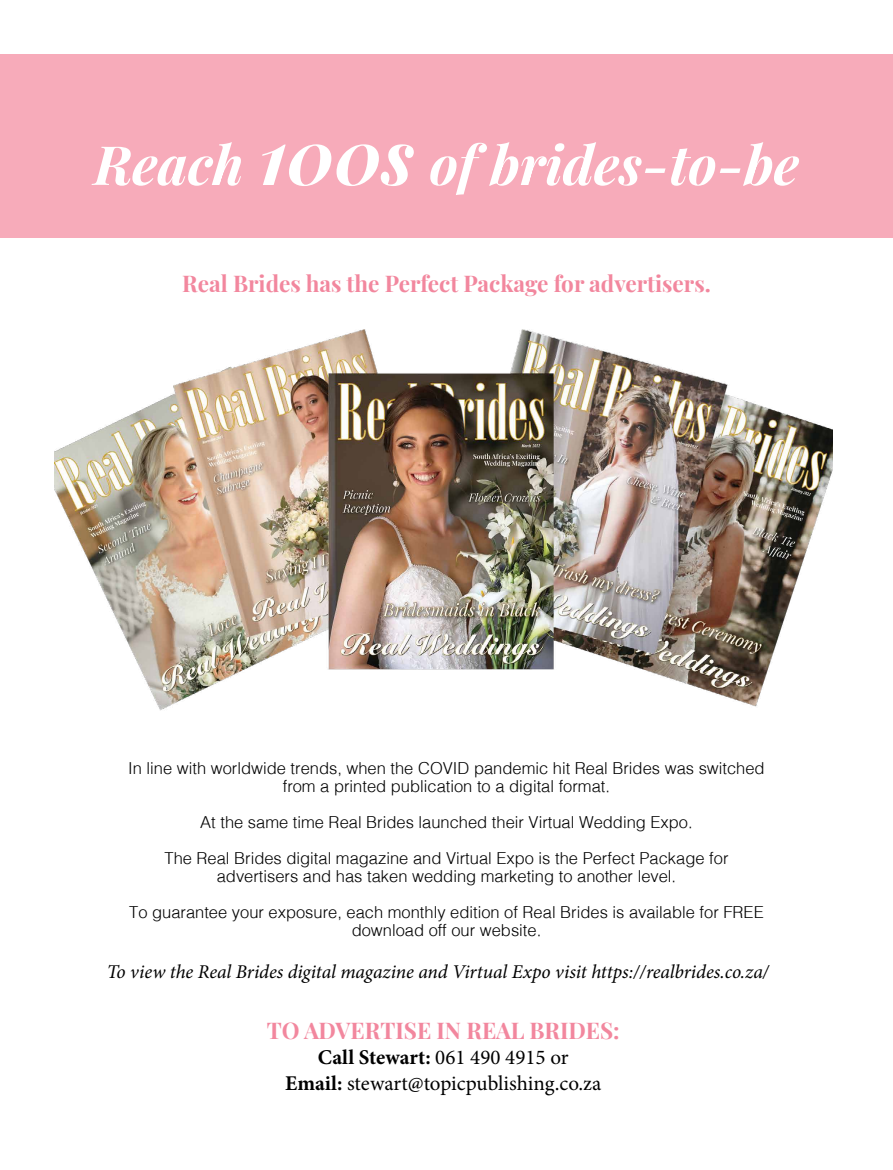
<style>
.page{position:relative;width:893px;height:1170px;background:#fff}
.page>*{position:absolute;margin:0;border:0;box-sizing:border-box;transform-origin:0 0}
.t1{font:italic 700 54px "Playfair Display";color:#fff}
.t2{font:22.5px "Playfair Display";color:#f2879e}
.t3{font:21px/25.2px "Minion Pro";letter-spacing:-.005em;color:#000;text-align:center}
.t4{font:italic 19.5px "Minion Pro";letter-spacing:-.005em;color:#000}
.t5{font:300 16.5px/36px "Helv";color:#000;text-align:center}
.s1{font-size:76.5px}
.s2{font-weight:700}
</style>
<div class="page">
<div style="left:0;top:54px;width:893px;height:184px;background:#f7abba"></div>
<img style="left:54px;top:329px;width:779px;height:382px">
<h1 class="t1" style="left:94px;top:123px;width:707px">Reach <span class="s1">100s</span> of brides-to-be</h1>
<h2 class="t2" style="left:182px;top:266px;width:530px">Real Brides has the Perfect Package for advertisers.</h2>
<p class="t5" style="left:128px;top:758px;width:638px;line-height:18px">In line with worldwide trends, when the COVID pandemic hit Real Brides was switched from a printed publication to a digital format.</p>
<p class="t5" style="left:164px;top:803px;width:565px">At the same time Real Brides launched their Virtual Wedding Expo.<br>The Real Brides digital magazine and Virtual Expo is the Perfect Package for</p>
<p class="t5" style="left:129px;top:857px;width:636px">advertisers and has taken wedding marketing to another level.<br>To guarantee your exposure, each monthly edition of Real Brides is available for FREE</p>
<p class="t5" style="left:352px;top:911px;width:191px">download off our website.</p>
<p class="t4" style="left:107px;top:958px;width:664px">To view the Real Brides digital magazine and Virtual Expo visit https://realbrides.co.za/</p>
<h2 class="t2" style="left:267px;top:1012px;width:354px">TO ADVERTISE IN REAL BRIDES:</h2>
<p class="t3" style="left:285px;top:1045px;width:318px"><span class="s2">Call Stewart:</span> 061 490 4915 or<br><span class="s2">Email:</span> stewart@topicpublishing.co.za</p>
</div>
